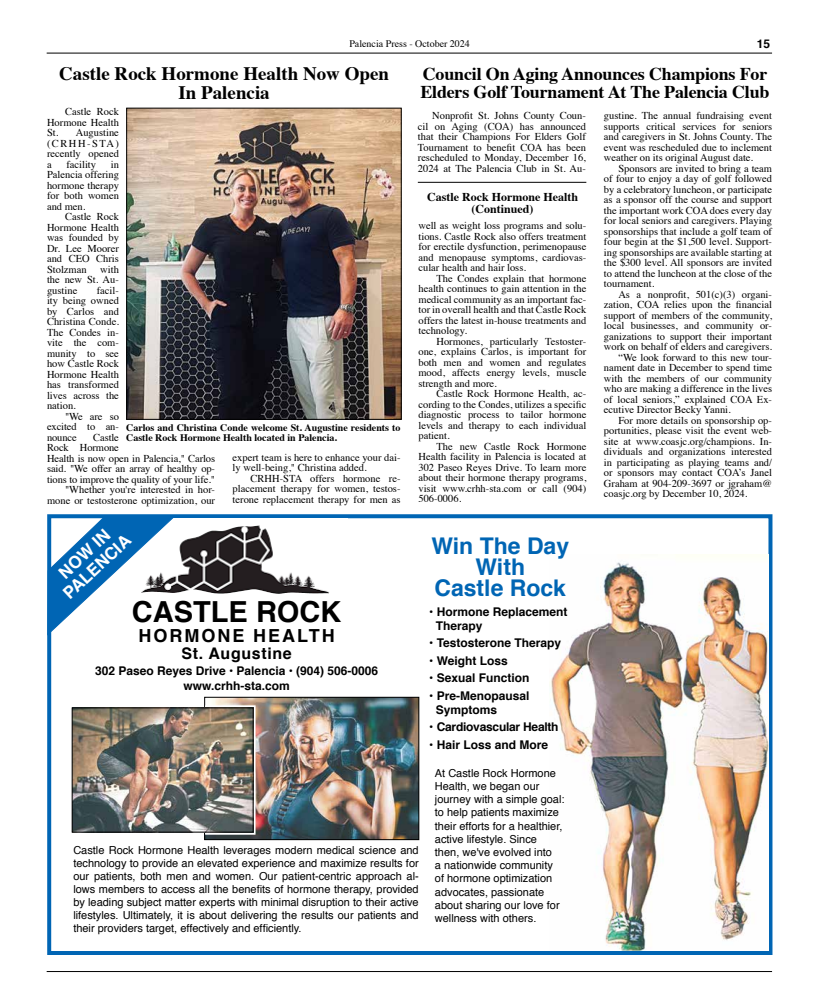
<style>
.page{position:relative;width:819px;height:1008px;background:#fff}
.page>*{position:absolute;margin:0;border:0;box-sizing:border-box;transform-origin:0 0}
.t1{font:700 29px "Helvetica";color:#000}
.t2{font:700 23px/21px "Helvetica";color:#0065b4;text-align:center}
.t3{font:700 19px/19px "Times";color:#000;text-align:center}
.t4{font:700 18px/18px "Times";letter-spacing:-.01em;color:#000}
.t5{font:700 18px "Helvetica";letter-spacing:.11em;color:#000}
.t6{font:700 17px/18px "Helvetica";color:#fff;text-align:center}
.t7{font:700 16px "Helvetica";letter-spacing:.04em;color:#000}
.t8{font:700 12px/14.4px "Helvetica";color:#000}
.t9{font:700 12px/12px "Times";color:#000;text-align:center}
.t10{font:700 12px "Helvetica";letter-spacing:-.02em;color:#000}
.t11{font:11px/13.2px "Helvetica";color:#000;text-align:justify}
.t12{font:10.5px/10.5px "Times";color:#000;text-align:justify}
.t13{font:700 10px/10px "Times";color:#000}
.t14{font:10px "Times";color:#000}
</style>
<div class="page">
<hr style="left:47px;top:53px;width:725px;height:1px;background:#000">
<hr style="left:47px;top:971px;width:725px;height:1px;background:#000">
<img style="left:128px;top:110px;width:272px;height:308px">
<div style="left:126px;top:108px;width:276px;height:312px;border:1px solid #000"></div>
<div style="left:47px;top:514px;width:725px;height:441px;border:4px solid #0065b4"></div>
<img style="left:176px;top:525px;width:153px;height:69px">
<svg style="left:47px;top:516px;width:129px;height:121px"></svg>
<img style="left:550px;top:555px;width:218px;height:395px">
<img style="left:206px;top:699px;width:211px;height:139px">
<div style="left:204px;top:697px;width:215px;height:143px;border:1px solid #000"></div>
<svg style="left:205px;top:705px;width:51px;height:130px"></svg>
<img style="left:74px;top:709px;width:178px;height:122px">
<div style="left:72px;top:707px;width:182px;height:126px;border:1px solid #000"></div>
<hr style="left:418px;top:182px;width:168px;height:1px;background:#000">
<p class="t14" style="left:349px;top:34px;width:122px">Palencia Press - October 2024</p>
<p class="t8" style="left:757px;top:37px;width:15px">15</p>
<h3 class="t3" style="left:59px;top:62px;width:331px">Castle Rock Hormone Health Now Open<br>In Palencia</h3>
<h3 class="t4" style="left:420px;top:63px;width:351px">Council On Aging Announces Champions For<br>Elders Golf Tournament At The Palencia Club</h3>
<p class="t12" style="left:418px;top:110px;width:170px;text-indent:14px">Nonprofit St. Johns County Coun&shy;cil on Aging (COA) has announced that their Champions For Elders Golf Tournament to benefit COA has been rescheduled to Monday, December 16, 2024 at The Palencia Club in St. Au-</p>
<p class="t12" style="left:604px;top:110px;width:170px">gustine. The annual fundraising event supports critical services for seniors and caregivers in St. Johns County. The event was rescheduled due to inclement weather on its original August date.</p>
<p class="t12" style="left:47px;top:106px;width:73px;text-indent:18px">Castle Rock Hormone Health St. Augustine (CRHH-STA) recently opened a</p>
<p class="t12" style="left:66px;top:158px;width:31px">facility</p>
<p class="t12" style="left:47px;top:158px;width:73px;text-indent:64px">in Palencia offering hormone therapy for both women and men.</p>
<p class="t12" style="left:47px;top:211px;width:73px;text-indent:18px">Castle Rock Hormone Health was founded by Dr. Lee Moorer and CEO Chris Stolzman</p>
<p class="t12" style="left:604px;top:162px;width:170px;text-indent:14px">Sponsors are invited to bring a team of four to enjoy a day of golf followed by a celebratory luncheon, or participate as a sponsor off the course and support the important work COA does every day for local seniors and caregivers. Playing sponsorships that include a golf team of four begin at the $1,500 level. Support&shy;ing sponsorships are available starting at the $300 level. All sponsors are invited to attend the luncheon at the close of the tournament.</p>
<p class="t12" style="left:618px;top:288px;width:155px">As a nonprofit, 501(c)(3) organi-</p>
<p class="t12" style="left:604px;top:299px;width:170px">zation, COA relies upon the financial</p>
<p class="t12" style="left:604px;top:309px;width:170px">support of members of the community,</p>
<p class="t12" style="left:604px;top:320px;width:170px">local businesses, and community or-</p>
<p class="t12" style="left:604px;top:330px;width:170px">ganizations to support their important</p>
<p class="t12" style="left:604px;top:341px;width:170px">work on behalf of elders and caregivers.</p>
<p class="t12" style="left:618px;top:351px;width:155px">“We look forward to this new tour-</p>
<p class="t12" style="left:604px;top:362px;width:170px">nament date in December to spend time</p>
<p class="t12" style="left:604px;top:372px;width:170px">with the members of our community</p>
<p class="t12" style="left:604px;top:383px;width:170px">who are making a difference in the lives</p>
<p class="t12" style="left:604px;top:393px;width:170px">of local seniors,” explained COA Ex-</p>
<p class="t12" style="left:604px;top:404px;width:128px">ecutive Director Becky Yanni.</p>
<p class="t12" style="left:618px;top:414px;width:155px">For more details on sponsorship op-</p>
<p class="t12" style="left:604px;top:425px;width:170px">portunities, please visit the event web-</p>
<p class="t12" style="left:604px;top:435px;width:170px">site at www.coasjc.org/champions. In-</p>
<p class="t12" style="left:604px;top:446px;width:170px">dividuals and organizations interested</p>
<p class="t12" style="left:604px;top:456px;width:170px">in participating as playing teams and/</p>
<p class="t12" style="left:604px;top:467px;width:170px">or sponsors may contact COA’s Janel</p>
<p class="t12" style="left:604px;top:477px;width:170px">Graham at 904-209-3697 or jgraham@</p>
<p class="t12" style="left:604px;top:488px;width:145px">coasjc.org by December 10, 2024.</p>
<p class="t9" style="left:427px;top:190px;width:152px">Castle Rock Hormone Health (Continued)</p>
<p class="t12" style="left:418px;top:220px;width:169px">well as weight loss programs and solu&shy;tions. Castle Rock also offers treatment for erectile dysfunction, perimenopause and menopause symptoms, cardiovas&shy;cular health and hair loss.</p>
<p class="t12" style="left:418px;top:272px;width:169px;text-indent:18px">The Condes explain that hormone health continues to gain attention in the medical community as an important fac&shy;tor in overall health and that Castle Rock offers the latest in-house treatments and technology.</p>
<p class="t12" style="left:418px;top:335px;width:169px;text-indent:18px">Hormones, particularly Testoster&shy;one, explains Carlos, is important for both men and women and regulates mood, affects energy levels, muscle strength and more.</p>
<p class="t12" style="left:418px;top:388px;width:169px;text-indent:18px">Castle Rock Hormone Health, ac&shy;cording to the Condes, utilizes a specific diagnostic process to tailor hormone levels and therapy to each individual patient.</p>
<p class="t12" style="left:418px;top:440px;width:169px;text-indent:18px">The new Castle Rock Hormone Health facility in Palencia is located at 302 Paseo Reyes Drive. To learn more about their hormone therapy programs, visit www.crhh-sta.com or call (904)<br>506-0006.</p>
<p class="t12" style="left:47px;top:263px;width:73px;text-indent:53px">with the new St. Au&shy;gustine</p>
<p class="t12" style="left:47px;top:284px;width:73px;text-indent:50px">facil&shy;ity being owned by Carlos and Christina Conde.<br>The Condes in&shy;vite the com&shy;munity to see how Castle Rock Hormone Health has transformed lives across the nation.</p>
<p class="t12" style="left:47px;top:410px;width:73px;text-indent:18px">"We are so excited to an&shy;nounce</p>
<p class="t13" style="left:126px;top:421px;width:276px">Carlos and Christina Conde welcome St. Augustine residents to<br>Castle Rock Hormone Health located in Palencia.</p>
<p class="t12" style="left:93px;top:431px;width:27px">Castle</p>
<p class="t12" style="left:47px;top:442px;width:73px">Rock Hormone</p>
<p class="t12" style="left:47px;top:452px;width:170px">Health is now open in Palencia," Carlos</p>
<p class="t12" style="left:47px;top:463px;width:170px">said. "We offer an array of healthy op-</p>
<p class="t12" style="left:47px;top:473px;width:170px">tions to improve the quality of your life."</p>
<p class="t12" style="left:65px;top:484px;width:152px">"Whether you're interested in hor-</p>
<p class="t12" style="left:47px;top:494px;width:170px">mone or testosterone optimization, our</p>
<p class="t12" style="left:233px;top:451px;width:169px">expert team is here to enhance your dai&shy;ly well-being," Christina added.</p>
<p class="t12" style="left:233px;top:472px;width:169px;text-indent:18px">CRHH-STA offers hormone re&shy;placement therapy for women, testos&shy;terone replacement therapy for men as</p>
<h3 class="t6" style="left:47px;top:576px;width:87px;rotate:-43deg">NOW IN<br>PALENCIA</h3>
<h1 class="t1" style="left:132px;top:589px;width:211px">CASTLE ROCK</h1>
<h3 class="t5" style="left:138px;top:622px;width:198px">HORMONE HEALTH</h3>
<h3 class="t7" style="left:182px;top:641px;width:112px">St. Augustine</h3>
<p class="t8" style="left:95px;top:664px;width:285px;text-align:center">302 Paseo Reyes Drive • Palencia • (904) 506-0006 www.crhh-sta.com</p>
<p class="t11" style="left:73px;top:844px;width:347px">Castle Rock Hormone Health leverages modern medical science and technology to provide an elevated experience and maximize results for our patients, both men and women. Our patient-centric approach al&shy;lows members to access all the benefits of hormone therapy, provided by leading subject matter experts with minimal disruption to their active lifestyles. Ultimately, it is about delivering the results our patients and their providers target, effectively and efficiently.</p>
<h2 class="t2" style="left:431px;top:535px;width:139px">Win The Day<br>With<br>Castle Rock</h2>
<p class="t8" style="left:436px;top:604px;width:133px;text-indent:-7px">• Hormone Replacement<br>Therapy</p>
<p class="t8" style="left:429px;top:636px;width:134px">• Testosterone Therapy</p>
<p class="t8" style="left:429px;top:654px;width:80px">• Weight Loss</p>
<p class="t8" style="left:429px;top:671px;width:102px">• Sexual Function</p>
<p class="t8" style="left:436px;top:688px;width:95px;text-indent:-7px">• Pre-Menopausal<br>Symptoms</p>
<p class="t10" style="left:429px;top:717px;width:131px">• Cardiovascular Health</p>
<p class="t8" style="left:429px;top:738px;width:120px">• Hair Loss and More</p>
<p class="t11" style="left:435px;top:767px;width:131px;text-align:left">At Castle Rock Hormone<br>Health, we began our journey with a simple goal: to help patients maximize their efforts for a healthier, active lifestyle. Since<br>then, we've evolved into<br>a nationwide community of hormone optimization advocates, passionate about sharing our love for wellness with others.</p>
</div>
